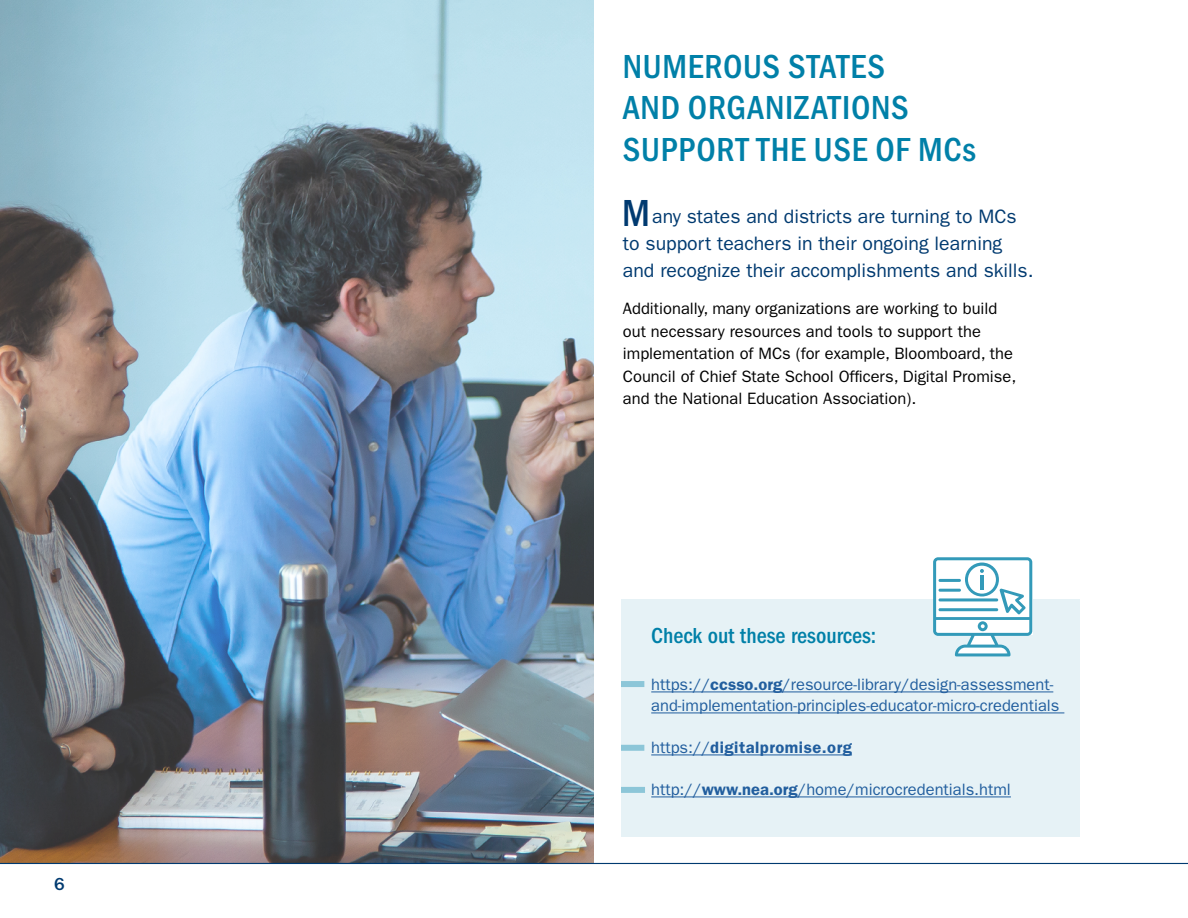
<style>
.page{position:relative;width:1188px;height:918px;background:#fff}
.page>*{position:absolute;margin:0;border:0;box-sizing:border-box;transform-origin:0 0}
.t1{font:500 39px "Franklin Gothic URW Con";color:#003a70}
.t2{font:500 34.5px/41.4px "Franklin Gothic URW Con";letter-spacing:.02em;color:#0080a8}
.t3{font:500 condensed 22.5px "ITC Franklin Gothic Std";color:#0080a8}
.t4{font:19.5px/27px "ITC Franklin Gothic Std";color:#003a70}
.t5{font:500 18px "ITC Franklin Gothic Std";color:#003a70}
.t6{font:16.5px/22.5px "ITC Franklin Gothic Std";color:#000}
.t7{font:16.5px/21px "ITC Franklin Gothic Std";color:#215e9e}
.t8{font:600 16.5px "ITC Franklin Gothic Std";letter-spacing:.03em;color:#215e9e}
.s1{font-weight:600}
.s2{font-weight:400}
</style>
<div class="page">
<div style="left:621px;top:599px;width:459px;height:238px;background:#e6f2f6"></div>
<div style="left:621px;top:787px;width:24px;height:6px;background:#8cc6d8"></div>
<div style="left:621px;top:681px;width:23px;height:6px;background:#8cc6d8"></div>
<div style="left:621px;top:745px;width:23px;height:6px;background:#8cc6d8"></div>
<hr style="left:651px;top:692px;width:402px;height:1px;background:#215e9e">
<hr style="left:651px;top:713px;width:413px;height:1px;background:#215e9e">
<hr style="left:651px;top:755px;width:201px;height:1px;background:#215e9e">
<hr style="left:651px;top:797px;width:360px;height:1px;background:#215e9e">
<svg style="left:933px;top:557px;width:99px;height:99px"></svg>
<hr style="left:980px;top:575px;width:3px;height:15px;background:#339ab9">
<img style="left:0;top:0;width:594px;height:863px">
<hr style="left:0;top:863px;width:1188px;height:1px;background:#003a70">
<p class="t5" style="left:54px;top:874px;width:12px">6</p>
<p class="t2" style="left:623px;top:45px;width:355px">NUMEROUS STATES<br>AND ORGANIZATIONS<br>SUPPORT THE USE OF MCs</p>
<p class="t1" style="left:622px;top:187px;width:29px">M</p>
<p class="t4" style="left:623px;top:203px;width:412px;text-indent:29px">any states and districts are turning to MCs to support teachers in their ongoing learning and recognize their accomplishments and skills.</p>
<p class="t6" style="left:623px;top:298px;width:395px">Additionally, many organizations are working to build out necessary resources and tools to support the implementation of MCs (for example, Bloomboard, the Council of Chief State School Officers, Digital Promise, and the National Education Association).</p>
<p class="t3" style="left:651px;top:623px;width:227px">Check out these resources:</p>
<p class="t7" style="left:651px;top:674px;width:410px">https://<span class="s1">ccsso.org</span>/resource-library/design-assessment&shy;and-implementation-principles-educator-micro-credentials</p>
<p class="t8" style="left:651px;top:738px;width:202px"><span class="s2">https://</span>digitalpromise.org</p>
<p class="t7" style="left:651px;top:779px;width:361px">http://<span class="s1">www.nea.org</span>/home/microcredentials.html</p>
</div>
